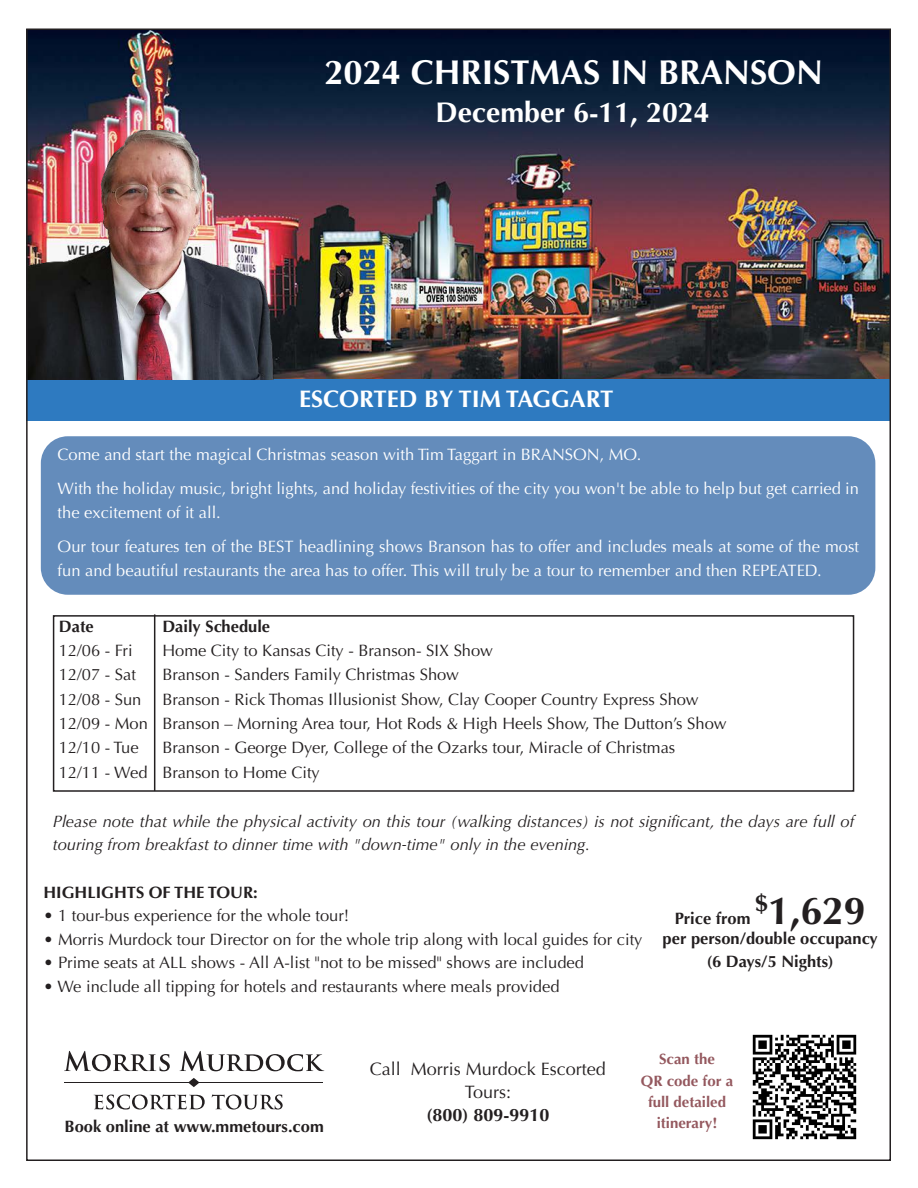
<style>
.page{position:relative;width:918px;height:1188px;background:#fff}
.page>*{position:absolute;margin:0;border:0;box-sizing:border-box;transform-origin:0 0}
.t1{font:700 39px "Optima";color:#231f20}
.t2{font:700 34.5px "Optima";color:#fff}
.t3{font:700 28.5px "Optima";color:#fff}
.t4{font:700 24px "Optima";color:#fff}
.t5{font:18px/23.4px "Optima";color:#231f20;text-align:center}
.t6{font:16.5px "Optima";color:#231f20}
.t7{font:16.5px/23.5px "Optima";color:#fff}
.t8{font:italic 16.5px/23.5px "Optima";color:#231f20}
.t9{font:700 16.5px "Optima";color:#231f20}
.t10{font:700 15px/21.5px "Optima";color:#94585e;text-align:center}
.s1{font-weight:700}
</style>
<div class="page">
<img style="left:29px;top:31px;width:859px;height:348px">
<div style="left:41px;top:436px;width:834px;height:159px;background:#648cbb;border-radius:27px"></div>
<div style="left:53px;top:615px;width:801px;height:177px;border:2px solid #231f20"></div>
<hr style="left:154px;top:614px;width:1px;height:177px;background:#231f20">
<hr style="left:64px;top:1082px;width:259px;height:1px;background:#231f20">
<svg style="left:189px;top:1078px;width:10px;height:9px"></svg>
<svg style="left:94px;top:1095px;width:111px;height:15px"></svg>
<svg style="left:212px;top:1095px;width:71px;height:15px"></svg>
<svg style="left:64px;top:1051px;width:106px;height:20px"></svg>
<svg style="left:180px;top:1051px;width:144px;height:20px"></svg>
<img style="left:752px;top:1034px;width:105px;height:106px">
<div style="left:26px;top:379px;width:864px;height:42px;background:#2e7ac0"></div>
<img style="left:29px;top:130px;width:244px;height:249px">
<p class="t2" style="left:324px;top:52px;width:500px">2024 CHRISTMAS IN BRANSON</p>
<p class="t3" style="left:436px;top:95px;width:276px">December 6-11, 2024</p>
<p class="t4" style="left:299px;top:385px;width:316px">ESCORTED BY TIM TAGGART</p>
<p class="t7" style="left:58px;top:443px;width:585px">Come and start the magical Christmas season with Tim Taggart in BRANSON, MO.</p>
<p class="t7" style="left:58px;top:477px;width:803px">With the holiday music, bright lights, and holiday festivities of the city you won't be able to help but get carried in the excitement of it all.</p>
<p class="t7" style="left:58px;top:535px;width:803px">Our tour features ten of the BEST headlining shows Branson has to offer and includes meals at some of the most fun and beautiful restaurants the area has to offer. This will truly be a tour to remember and then REPEATED.</p>
<p class="t9" style="left:59px;top:617px;width:36px">Date</p>
<p class="t9" style="left:162px;top:617px;width:109px">Daily Schedule</p>
<p class="t6" style="left:59px;top:641px;width:75px">12/06 - Fri</p>
<p class="t6" style="left:162px;top:641px;width:332px">Home City to Kansas City - Branson- SIX Show</p>
<p class="t6" style="left:59px;top:665px;width:79px">12/07 - Sat</p>
<p class="t6" style="left:162px;top:665px;width:298px">Branson - Sanders Family Christmas Show</p>
<p class="t6" style="left:59px;top:690px;width:84px">12/08 - Sun</p>
<p class="t6" style="left:162px;top:690px;width:538px">Branson - Rick Thomas Illusionist Show, Clay Cooper Country Express Show</p>
<p class="t6" style="left:59px;top:714px;width:669px">12/09 - Mon Branson – Morning Area tour, Hot Rods &amp; High Heels Show, The Dutton’s Show</p>
<p class="t6" style="left:59px;top:738px;width:81px">12/10 - Tue</p>
<p class="t6" style="left:162px;top:738px;width:515px">Branson - George Dyer, College of the Ozarks tour, Miracle of Christmas</p>
<p class="t6" style="left:59px;top:762px;width:262px">12/11 - Wed Branson to Home City</p>
<p class="t8" style="left:53px;top:809px;width:803px">Please note that while the physical activity on this tour (walking distances) is not significant, the days are full of touring from breakfast to dinner time with "down-time" only in the evening.</p>
<p class="t9" style="left:43px;top:882px;width:216px">HIGHLIGHTS OF THE TOUR:</p>
<p class="t6" style="left:43px;top:906px;width:307px">• 1 tour-bus experience for the whole tour!</p>
<p class="t6" style="left:43px;top:930px;width:601px">• Morris Murdock tour Director on for the whole trip along with local guides for city</p>
<p class="t6" style="left:43px;top:953px;width:542px">• Prime seats at ALL shows - All A-list "not to be missed" shows are included</p>
<p class="t6" style="left:43px;top:977px;width:518px">• We include all tipping for hotels and restaurants where meals provided</p>
<p class="t1" style="left:755px;top:888px;width:112px"><sup>$</sup>1,629</p>
<p class="t9" style="left:663px;top:929px;width:217px">per person/double occupancy</p>
<p class="t9" style="left:707px;top:952px;width:128px">(6 Days/5 Nights)</p>
<p class="t9" style="left:675px;top:909px;width:77px">Price from</p>
<p class="t9" style="left:65px;top:1117px;width:261px">Book online at www.mmetours.com</p>
<p class="t5" style="left:370px;top:1057px;width:238px">Call Morris Murdock Escorted<br>Tours:<br><span class="s1">(800) 809-9910</span></p>
<p class="t10" style="left:659px;top:1048px;width:57px">Scan the</p>
<p class="t10" style="left:641px;top:1070px;width:94px">QR code for a full detailed</p>
<p class="t10" style="left:657px;top:1113px;width:62px">itinerary!</p>
</div>
